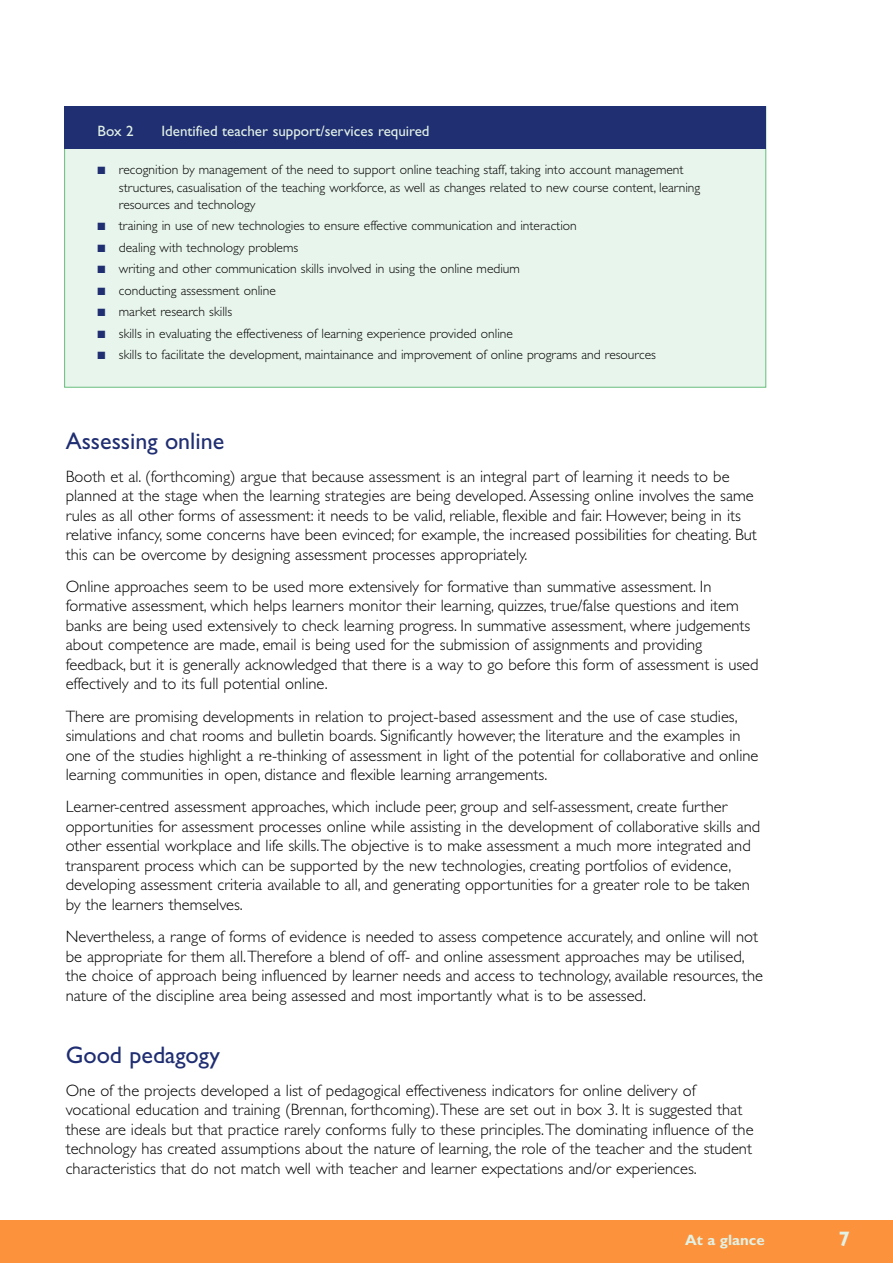
<style>
.page{position:relative;width:893px;height:1263px;background:#fff}
.page>*{position:absolute;margin:0;border:0;box-sizing:border-box;transform-origin:0 0}
.t1{font:24px "Gill Sans";color:#202e72}
.t2{font:700 21px "Gill Sans";color:#e1f2e5}
.t3{font:300 16.5px/19.5px "Gill Sans";color:#000}
.t4{font:15px "Gill Sans";color:#e1f2e5}
.t5{font:700 15px "Gill Sans";color:#e1f2e5}
.t6{font:300 13.5px/17.2px "Gill Sans";color:#000}
.s1{color:#202e72}
</style>
<div class="page">
<div style="left:0;top:1220px;width:892px;height:43px;background:#fd923d"></div>
<div style="left:65px;top:107px;width:700px;height:280px;background:#e8f5ec"></div>
<div style="left:64px;top:106px;width:702px;height:43px;background:#202e72"></div>
<p class="t4" style="left:98px;top:126px;width:38px">Box 2</p>
<p class="t4" style="left:161px;top:126px;width:270px">Identified teacher support/services required</p>
<p class="t6" style="left:119px;top:163px;width:583px;text-indent:-21px"><span class="s1">■</span> recognition by management of the need to support online teaching staff, taking into account management structures, casualisation of the teaching workforce, as well as changes related to new course content, learning resources and technology</p>
<p class="t6" style="left:98px;top:219px;width:480px"><span class="s1">■</span> training in use of new technologies to ensure effective communication and interaction</p>
<p class="t6" style="left:98px;top:240px;width:202px"><span class="s1">■</span> dealing with technology problems</p>
<p class="t6" style="left:98px;top:262px;width:424px"><span class="s1">■</span> writing and other communication skills involved in using the online medium</p>
<p class="t6" style="left:98px;top:283px;width:180px"><span class="s1">■</span> conducting assessment online</p>
<p class="t6" style="left:98px;top:305px;width:136px"><span class="s1">■</span> market research skills</p>
<p class="t6" style="left:98px;top:326px;width:417px"><span class="s1">■</span> skills in evaluating the effectiveness of learning experience provided online</p>
<p class="t6" style="left:98px;top:348px;width:560px"><span class="s1">■</span> skills to facilitate the development, maintainance and improvement of online programs and resources</p>
<h1 class="t1" style="left:66px;top:433px;width:160px">Assessing online</h1>
<p class="t3" style="left:66px;top:468px;width:692px">Booth et al. (forthcoming) argue that because assessment is an integral part of learning it needs to be planned at the stage when the learning strategies are being developed. Assessing online involves the same rules as all other forms of assessment: it needs to be valid, reliable, flexible and fair. However, being in its relative infancy, some concerns have been evinced; for example, the increased possibilities for cheating. But this can be overcome by designing assessment processes appropriately.</p>
<p class="t3" style="left:66px;top:578px;width:694px">Online approaches seem to be used more extensively for formative than summative assessment. In formative assessment, which helps learners monitor their learning, quizzes, true/false questions and item banks are being used extensively to check learning progress. In summative assessment, where judgements about competence are made, email is being used for the submission of assignments and providing feedback, but it is generally acknowledged that there is a way to go before this form of assessment is used effectively and to its full potential online.</p>
<p class="t3" style="left:66px;top:708px;width:694px">There are promising developments in relation to project-based assessment and the use of case studies, simulations and chat rooms and bulletin boards. Significantly however, the literature and the examples in one of the studies highlight a re-thinking of assessment in light of the potential for collaborative and online learning communities in open, distance and flexible learning arrangements.</p>
<p class="t3" style="left:66px;top:799px;width:696px">Learner-centred assessment approaches, which include peer, group and self-assessment, create further opportunities for assessment processes online while assisting in the development of collaborative skills and other essential workplace and life skills.The objective is to make assessment a much more integrated and transparent process which can be supported by the new technologies, creating portfolios of evidence, developing assessment criteria available to all, and generating opportunities for a greater role to be taken by the learners themselves.</p>
<p class="t3" style="left:66px;top:929px;width:699px">Nevertheless, a range of forms of evidence is needed to assess competence accurately, and online will not be appropriate for them all.Therefore a blend of off- and online assessment approaches may be utilised, the choice of approach being influenced by learner needs and access to technology, available resources, the nature of the discipline area being assessed and most importantly what is to be assessed.</p>
<h1 class="t1" style="left:66px;top:1047px;width:156px">Good pedagogy</h1>
<p class="t3" style="left:66px;top:1082px;width:689px">One of the projects developed a list of pedagogical effectiveness indicators for online delivery of vocational education and training (Brennan, forthcoming).These are set out in box 3. It is suggested that these are ideals but that practice rarely conforms fully to these principles.The dominating influence of the technology has created assumptions about the nature of learning, the role of the teacher and the student characteristics that do not match well with teacher and learner expectations and/or experiences.</p>
<p class="t5" style="left:685px;top:1235px;width:81px">At a glance</p>
<p class="t2" style="left:838px;top:1232px;width:13px">7</p>
</div>
